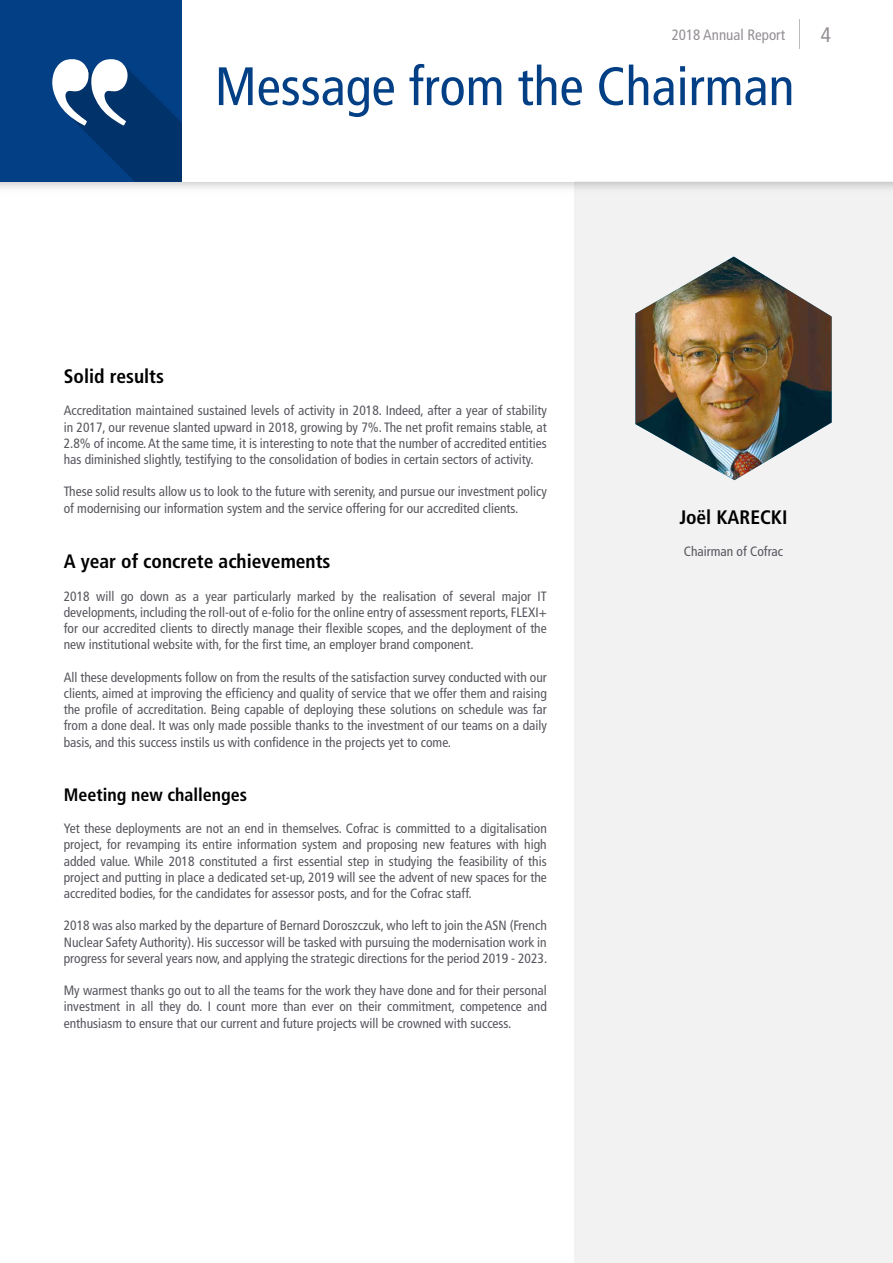
<style>
.page{position:relative;width:893px;height:1263px;background:#fff}
.page>*{position:absolute;margin:0;border:0;box-sizing:border-box;transform-origin:0 0}
.t1{font:condensed 54px "Frutiger LT Std";color:#033f85}
.t2{font:condensed 21px "Frutiger LT Std";color:#948f94}
.t3{font:700 condensed 19.5px "Frutiger LT Std";color:#000}
.t4{font:700 condensed 18px "Frutiger LT Std";color:#000}
.t5{font:condensed 15px "Frutiger LT Std";color:#948f94}
.t6{font:condensed 13.5px/16.2px "Frutiger LT Std";color:#57565e;text-align:justify}
</style>
<div class="page">
<div style="left:574px;top:182px;width:319px;height:1081px;background:#f2f2f2"></div>
<img style="left:635px;top:257px;width:197px;height:223px">
<div style="left:0;top:0;width:182px;height:182px;background:#033f85"></div>
<svg style="left:52px;top:59px;width:130px;height:123px"></svg>
<hr style="left:799px;top:19px;width:1px;height:30px;background:#948f94">
<p class="t5" style="left:672px;top:26px;width:115px">2018 Annual Report</p>
<h2 class="t2" style="left:821px;top:23px;width:12px">4</h2>
<h1 class="t1" style="left:215px;top:55px;width:581px">Message from the Chairman</h1>
<h3 class="t3" style="left:64px;top:365px;width:102px">Solid results</h3>
<p class="t6" style="left:64px;top:403px;width:485px">Accreditation maintained sustained levels of activity in 2018. Indeed, after a year of stability in 2017, our revenue slanted upward in 2018, growing by 7%. The net profit remains stable, at 2.8% of income. At the same time, it is interesting to note that the number of accredited entities has diminished slightly, testifying to the consolidation of bodies in certain sectors of activity.</p>
<p class="t6" style="left:64px;top:484px;width:485px">These solid results allow us to look to the future with serenity, and pursue our investment policy of modernising our information system and the service offering for our accredited clients.</p>
<h3 class="t3" style="left:64px;top:550px;width:268px">A year of concrete achievements</h3>
<p class="t6" style="left:64px;top:588px;width:485px">2018 will go down as a year particularly marked by the realisation of several major IT developments, including the roll-out of e-folio for the online entry of assessment reports, FLEXI+ for our accredited clients to directly manage their flexible scopes, and the deployment of the new institutional website with, for the first time, an employer brand component.</p>
<p class="t6" style="left:64px;top:669px;width:485px">All these developments follow on from the results of the satisfaction survey conducted with our clients, aimed at improving the efficiency and quality of service that we offer them and raising the profile of accreditation. Being capable of deploying these solutions on schedule was far from a done deal. It was only made possible thanks to the investment of our teams on a daily basis, and this success instils us with confidence in the projects yet to come.</p>
<h3 class="t4" style="left:64px;top:784px;width:185px">Meeting new challenges</h3>
<p class="t6" style="left:64px;top:820px;width:485px">Yet these deployments are not an end in themselves. Cofrac is committed to a digitalisation project, for revamping its entire information system and proposing new features with high added value. While 2018 constituted a first essential step in studying the feasibility of this project and putting in place a dedicated set-up, 2019 will see the advent of new spaces for the accredited bodies, for the candidates for assessor posts, and for the Cofrac staff.</p>
<p class="t6" style="left:64px;top:918px;width:485px">2018 was also marked by the departure of Bernard Doroszczuk, who left to join the ASN (French Nuclear Safety Authority). His successor will be tasked with pursuing the modernisation work in progress for several years now, and applying the strategic directions for the period 2019 - 2023.</p>
<p class="t6" style="left:64px;top:982px;width:485px">My warmest thanks go out to all the teams for the work they have done and for their personal investment in all they do. I count more than ever on their commitment, competence and enthusiasm to ensure that our current and future projects will be crowned with success.</p>
<h3 class="t3" style="left:679px;top:505px;width:110px">Joël KARECKI</h3>
<p class="t6" style="left:684px;top:543px;width:101px">Chairman of Cofrac</p>
</div>
